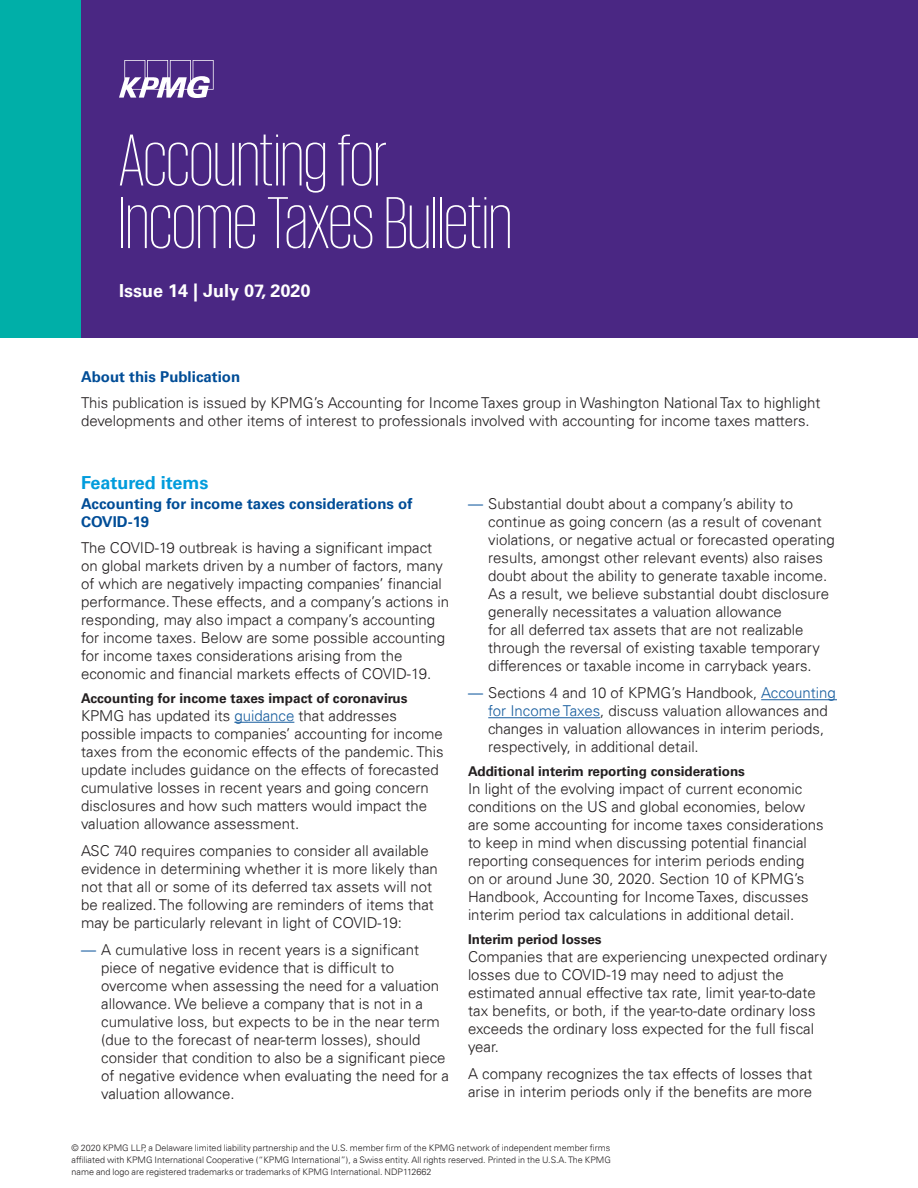
<style>
.page{position:relative;width:918px;height:1188px;background:#fff}
.page>*{position:absolute;margin:0;border:0;box-sizing:border-box;transform-origin:0 0}
.t1{font:200 75.15px/62.6px "KPMG";color:#fff}
.t2{font:700 18px "Univers 65";color:#fff}
.t3{font:700 18px "Univers 65";color:#009cdc}
.t4{font:300 15px/18px "Univers 45";color:#231f20}
.t5{font:700 15px/18px "Univers 65";color:#014d97}
.t6{font:700 13.5px "Univers 65";color:#231f20}
.t7{font:300 9px/12px "Univers 45";color:#231f20;text-align:justify}
.s1{color:#175d9e}
.s2{color:#014d97}
</style>
<div class="page">
<div style="left:0;top:0;width:918px;height:338px;background:#4a2783"></div>
<div style="left:0;top:0;width:81px;height:338px;background:#00afa8"></div>
<svg style="left:119px;top:60px;width:95px;height:38px"></svg>
<hr style="left:234px;top:722px;width:60px;height:1px;background:#175d9e">
<hr style="left:761px;top:699px;width:76px;height:1px;background:#175d9e">
<hr style="left:488px;top:717px;width:112px;height:1px;background:#175d9e">
<h1 class="t1" style="left:119px;top:127px;width:394px">Accounting for<br>Income Taxes Bulletin</h1>
<p class="t2" style="left:119px;top:280px;width:193px">Issue 14 | July 07, 2020</p>
<p class="t5" style="left:81px;top:368px;width:161px">About this Publication</p>
<p class="t4" style="left:81px;top:393px;width:741px">This publication is issued by KPMG’s Accounting for Income Taxes group in Washington National Tax to highlight developments and other items of interest to professionals involved with accounting for income taxes matters.</p>
<p class="t3" style="left:81px;top:472px;width:129px">Featured items</p>
<p class="t5" style="left:81px;top:495px;width:333px">Accounting for income taxes considerations of<br>COVID-19</p>
<p class="t4" style="left:81px;top:538px;width:370px">The COVID-19 outbreak is having a significant impact on global markets driven by a number of factors, many of which are negatively impacting companies’ financial performance. These effects, and a company’s actions in responding, may also impact a company’s accounting for income taxes. Below are some possible accounting for income taxes considerations arising from the economic and financial markets effects of COVID-19.</p>
<p class="t6" style="left:81px;top:690px;width:328px">Accounting for income taxes impact of coronavirus</p>
<p class="t4" style="left:81px;top:706px;width:364px">KPMG has updated its <span class="s1">guidance</span> that addresses possible impacts to companies’ accounting for income taxes from the economic effects of the pandemic. This update includes guidance on the effects of forecasted cumulative losses in recent years and going concern disclosures and how such matters would impact the valuation allowance assessment.</p>
<p class="t4" style="left:81px;top:841px;width:358px">ASC 740 requires companies to consider all available evidence in determining whether it is more likely than not that all or some of its deferred tax assets will not be realized. The following are reminders of items that may be particularly relevant in light of COVID-19:</p>
<p class="t4" style="left:101px;top:940px;width:349px;text-indent:-20px"><span class="s2">—</span> A cumulative loss in recent years is a significant piece of negative evidence that is difficult to overcome when assessing the need for a valuation allowance. We believe a company that is not in a cumulative loss, but expects to be in the near term (due to the forecast of near-term losses), should consider that condition to also be a significant piece of negative evidence when evaluating the need for a valuation allowance.</p>
<p class="t4" style="left:488px;top:495px;width:348px;text-indent:-20px"><span class="s2">—</span> Substantial doubt about a company’s ability to continue as going concern (as a result of covenant violations, or negative actual or forecasted operating results, amongst other relevant events) also raises doubt about the ability to generate taxable income.<br>As a result, we believe substantial doubt disclosure generally necessitates a valuation allowance<br>for all deferred tax assets that are not realizable through the reversal of existing taxable temporary differences or taxable income in carryback years.</p>
<p class="t4" style="left:488px;top:684px;width:349px;text-indent:-20px"><span class="s2">—</span> Sections 4 and 10 of KPMG’s Handbook, <span class="s1">Accounting for Income Taxes</span>, discuss valuation allowances and changes in valuation allowances in interim periods, respectively, in additional detail.</p>
<p class="t6" style="left:468px;top:764px;width:279px">Additional interim reporting considerations</p>
<p class="t4" style="left:468px;top:780px;width:357px">In light of the evolving impact of current economic conditions on the US and global economies, below are some accounting for income taxes considerations to keep in mind when discussing potential financial reporting consequences for interim periods ending on or around June 30, 2020. Section 10 of KPMG’s Handbook, Accounting for Income Taxes, discusses interim period tax calculations in additional detail.</p>
<p class="t6" style="left:468px;top:932px;width:135px">Interim period losses</p>
<p class="t4" style="left:468px;top:948px;width:361px">Companies that are experiencing unexpected ordinary losses due to COVID-19 may need to adjust the estimated annual effective tax rate, limit year-to-date tax benefits, or both, if the year-to-date ordinary loss exceeds the ordinary loss expected for the full fiscal year.</p>
<p class="t4" style="left:468px;top:1065px;width:346px">A company recognizes the tax effects of losses that arise in interim periods only if the benefits are more</p>
<p class="t7" style="left:72px;top:1142px;width:541px">© 2020 KPMG LLP, a Delaware limited liability partnership and the U.S. member firm of the KPMG network of independent member firms affiliated with KPMG International Cooperative (“KPMG International”), a Swiss entity. All rights reserved. Printed in the U.S.A. The KPMG name and logo are registered trademarks or trademarks of KPMG International. NDP112662</p>
</div>
